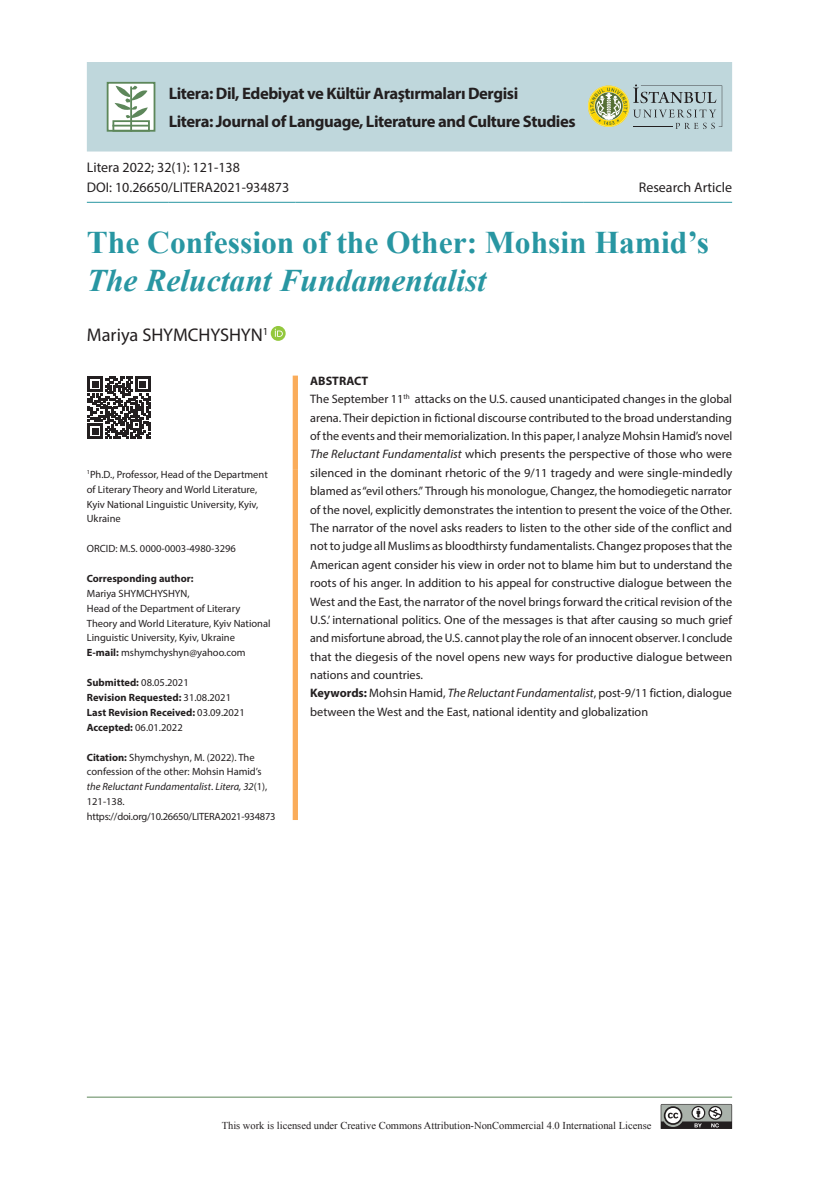
<style>
.page{position:relative;width:819px;height:1191px;background:#fff}
.page>*{position:absolute;margin:0;border:0;box-sizing:border-box;transform-origin:0 0}
.t1{font:700 31.5px "Times New Roman";color:#2896a2}
.t2{font:italic 700 31.5px "Times New Roman";color:#2896a2}
.t3{font:18.38px "Myriad Pro";color:#231f20}
.t4{font:700 16.62px/28px "Myriad Pro";letter-spacing:-.025em;color:#231f20}
.t5{font:14px/20.5px "Myriad Pro";color:#231f20}
.t6{font:12.25px/18.4px "Myriad Pro";color:#231f20}
.t7{font:10.5px/14.9px "Myriad Pro";color:#231f20}
.t8{font:700 10.5px/14.9px "Myriad Pro";color:#231f20}
.t9{font:10.5px "Times New Roman";color:#231f20}
.s1{font-weight:700}
.s2{font-weight:400}
.s3{font-style:italic}
</style>
<div class="page">
<div style="left:87px;top:62px;width:645px;height:89px;background:#bfd7dc"></div>
<hr style="left:87px;top:202px;width:82px;height:1px;background:#2896a2">
<hr style="left:169px;top:202px;width:126px;height:1px;background:#2896a2">
<hr style="left:295px;top:202px;width:266px;height:1px;background:#2896a2">
<svg style="left:561px;top:202px;width:22px;height:1px"></svg>
<hr style="left:583px;top:202px;width:149px;height:1px;background:#2896a2">
<div style="left:293px;top:375px;width:5px;height:95px;background:#faac5a"></div>
<div style="left:293px;top:470px;width:5px;height:350px;background:#faac5a"></div>
<div style="left:107px;top:82px;width:48px;height:50px;background:#fff;border:2px solid #5d875a"></div>
<div style="left:112px;top:120px;width:38px;height:12px;border:2px solid #5d875a"></div>
<hr style="left:112px;top:125px;width:37px;height:2px;background:#5d875a">
<svg style="left:115px;top:86px;width:33px;height:32px"></svg>
<hr style="left:130px;top:86px;width:2px;height:46px;background:#5d875a">
<svg style="left:588px;top:84px;width:134px;height:45px;background:#b2c0ab"></svg>
<div style="left:271px;top:326px;width:14px;height:15px;background:#93c83d;border-radius:50%"></div>
<svg style="left:275px;top:329px;width:8px;height:8px"></svg>
<svg style="left:88px;top:377px;width:62px;height:62px"></svg>
<hr style="left:87px;top:1096px;width:645px;height:1px;background:#5d875a">
<svg style="left:660px;top:1104px;width:72px;height:25px;background:#818280"></svg>
<h3 class="t4" style="left:169px;top:79px;width:408px">Litera: Dil, Edebiyat ve Kültür Araştırmaları Dergisi<br>Litera: Journal of Language, Literature and Culture Studies</h3>
<p class="t5" style="left:87px;top:157px;width:204px">Litera 2022; 32(1): 121-138<br>DOI: 10.26650/LITERA2021-934873</p>
<p class="t5" style="left:638px;top:177px;width:95px">Research Article</p>
<h1 class="t1" style="left:87px;top:221px;width:623px">The Confession of the Other: Mohsin Hamid’s</h1>
<h1 class="t2" style="left:87px;top:259px;width:401px">The Reluctant Fundamentalist</h1>
<h2 class="t3" style="left:87px;top:323px;width:183px">Mariya SHYMCHYSHYN<sup>1</sup></h2>
<p class="t7" style="left:87px;top:466px;width:182px"><sup>1</sup>Ph.D., Professor, Head of the Department of Literary Theory and World Literature, Kyiv National Linguistic University, Kyiv, Ukraine</p>
<p class="t7" style="left:87px;top:541px;width:150px">ORCID: M.S. 0000-0003-4980-3296</p>
<p class="t8" style="left:87px;top:570px;width:108px">Corresponding author:</p>
<p class="t7" style="left:87px;top:585px;width:185px">Mariya SHYMCHYSHYN,<br>Head of the Department of Literary Theory and World Literature, Kyiv National Linguistic University, Kyiv, Ukraine<br><span class="s1">E-mail:</span> mshymchyshyn@yahoo.com</p>
<p class="t8" style="left:87px;top:675px;width:159px">Submitted: <span class="s2">08.05.2021<br></span>Revision Requested: <span class="s2">31.08.2021<br></span>Last Revision Received: <span class="s2">03.09.2021<br></span>Accepted: <span class="s2">06.01.2022</span></p>
<p class="t7" style="left:87px;top:749px;width:190px"><span class="s1">Citation:</span> Shymchyshyn, M. (2022). The confession of the other: Mohsin Hamid’s <span class="s3">the Reluctant Fundamentalist</span>. <span class="s3">Litera, 32</span>(1), 121-138. https://doi.org/10.26650/LITERA2021-934873</p>
<p class="t6" style="left:310px;top:371px;width:423px"><span class="s1">ABSTRACT<br></span>The September 11<sup>th</sup> attacks on the U.S. caused unanticipated changes in the global arena. Their depiction in fictional discourse contributed to the broad understanding of the events and their memorialization. In this paper, I analyze Mohsin Hamid’s novel <span class="s3">The Reluctant Fundamentalist</span> which presents the perspective of those who were silenced in the dominant rhetoric of the 9/11 tragedy and were single-mindedly blamed as “evil others.” Through his monologue, Changez, the homodiegetic narrator of the novel, explicitly demonstrates the intention to present the voice of the Other.<br>The narrator of the novel asks readers to listen to the other side of the conflict and not to judge all Muslims as bloodthirsty fundamentalists. Changez proposes that the American agent consider his view in order not to blame him but to understand the roots of his anger. In addition to his appeal for constructive dialogue between the West and the East, the narrator of the novel brings forward the critical revision of the U.S.’ international politics. One of the messages is that after causing so much grief and misfortune abroad, the U.S. cannot play the role of an innocent observer. I conclude that the diegesis of the novel opens new ways for productive dialogue between nations and countries.<br><span class="s1">Keywords:</span> Mohsin Hamid, <span class="s3">The Reluctant Fundamentalist</span>, post-9/11 fiction, dialogue between the West and the East, national identity and globalization</p>
<p class="t9" style="left:222px;top:1118px;width:431px">This work is licensed under Creative Commons Attribution-NonCommercial 4.0 International License</p>
</div>
